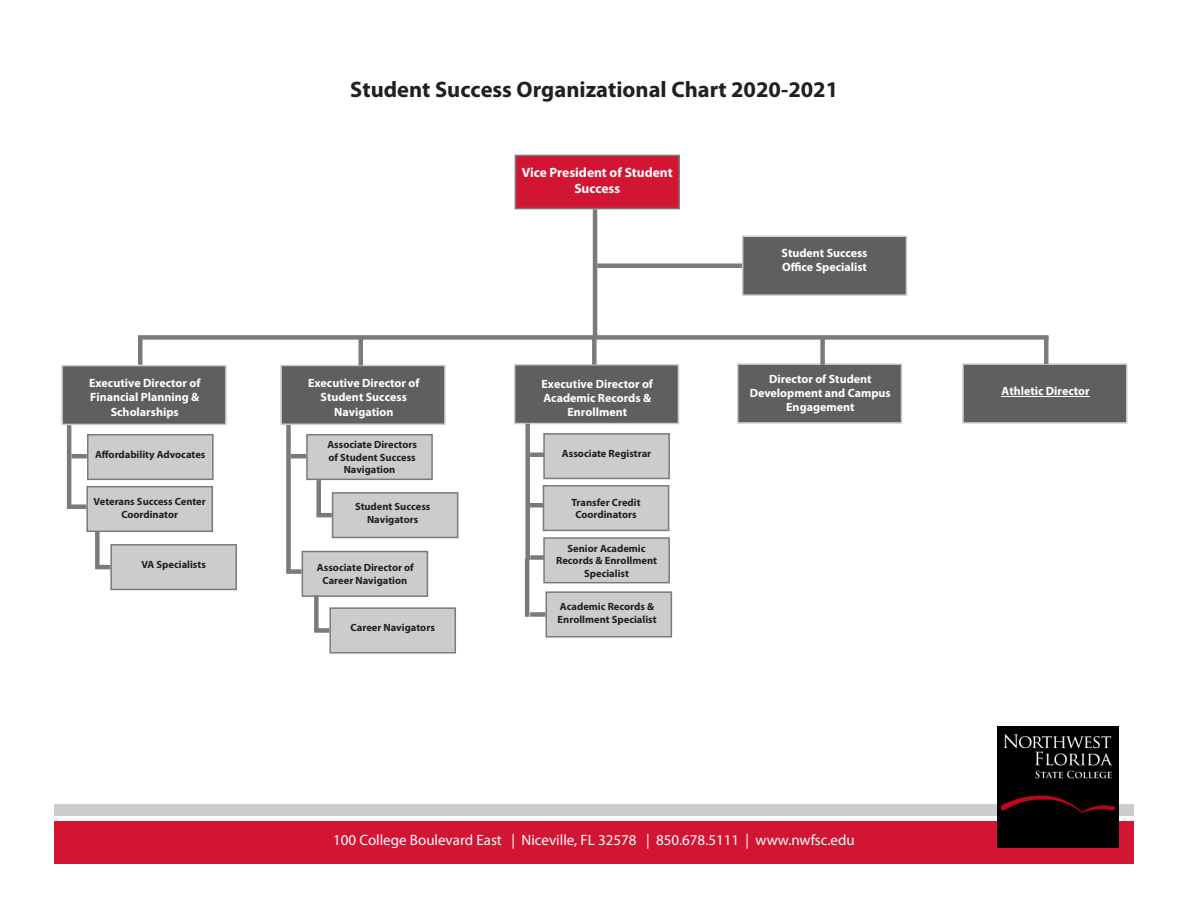
<style>
.page{position:relative;width:1188px;height:918px;background:#fff}
.page>*{position:absolute;margin:0;border:0;box-sizing:border-box;transform-origin:0 0}
.t1{font:700 22.5px "Myriad Pro";color:#231f20}
.t2{font:15px "Myriad Pro";color:#fff}
.t3{font:700 13.5px/16.2px "Myriad Pro";color:#fff;text-align:center}
.t4{font:700 12px/14.4px "Myriad Pro";color:#fff;text-align:center}
.t5{font:700 10.5px/12.6px "Myriad Pro";color:#231f20;text-align:center}
</style>
<div class="page">
<div style="left:54px;top:821px;width:1080px;height:43px;background:#d21533"></div>
<div style="left:54px;top:805px;width:1080px;height:11px;background:#cbccce"></div>
<hr style="left:287px;top:422px;width:3px;height:150px;background:#787a7d">
<div style="left:597px;top:263px;width:146px;height:5px;background:#787a7d"></div>
<div style="left:515px;top:155px;width:165px;height:54px;background:#d21533;border:2px solid #787a7d"></div>
<div style="left:742px;top:236px;width:165px;height:60px;background:#5f5f62;border:2px solid #cbccce"></div>
<div style="left:61px;top:365px;width:166px;height:60px;background:#5f5f62;border:2px solid #cbccce"></div>
<div style="left:280px;top:365px;width:166px;height:60px;background:#5f5f62;border:2px solid #cbccce"></div>
<div style="left:514px;top:364px;width:165px;height:60px;background:#5f5f62;border:2px solid #cbccce"></div>
<div style="left:737px;top:363px;width:165px;height:61px;background:#5f5f62;border:2px solid #cbccce"></div>
<div style="left:962px;top:363px;width:166px;height:61px;background:#5f5f62;border:2px solid #cbccce"></div>
<hr style="left:1001px;top:396px;width:89px;height:1px;background:#fff">
<hr style="left:138px;top:337px;width:4px;height:28px;background:#787a7d">
<div style="left:358px;top:338px;width:5px;height:27px;background:#787a7d"></div>
<div style="left:592px;top:337px;width:5px;height:28px;background:#787a7d"></div>
<div style="left:820px;top:337px;width:5px;height:28px;background:#787a7d"></div>
<hr style="left:1044px;top:337px;width:4px;height:27px;background:#787a7d">
<hr style="left:593px;top:209px;width:4px;height:129px;background:#787a7d">
<div style="left:138px;top:335px;width:910px;height:5px;background:#787a7d"></div>
<hr style="left:72px;top:454px;width:15px;height:4px;background:#787a7d">
<div style="left:530px;top:452px;width:15px;height:5px;background:#787a7d"></div>
<hr style="left:291px;top:454px;width:15px;height:4px;background:#787a7d">
<div style="left:71px;top:504px;width:15px;height:5px;background:#787a7d"></div>
<hr style="left:530px;top:503px;width:15px;height:4px;background:#787a7d">
<div style="left:530px;top:555px;width:16px;height:5px;background:#787a7d"></div>
<div style="left:286px;top:569px;width:16px;height:5px;background:#787a7d"></div>
<hr style="left:95px;top:565px;width:15px;height:4px;background:#787a7d">
<hr style="left:316px;top:513px;width:16px;height:4px;background:#787a7d">
<div style="left:314px;top:628px;width:15px;height:5px;background:#787a7d"></div>
<div style="left:87px;top:434px;width:127px;height:46px;background:#cbccce;border:2px solid #787a7d"></div>
<div style="left:543px;top:433px;width:127px;height:46px;background:#cbccce;border:2px solid #787a7d"></div>
<div style="left:306px;top:434px;width:127px;height:46px;background:#cbccce;border:2px solid #787a7d"></div>
<div style="left:86px;top:486px;width:127px;height:46px;background:#cbccce;border:2px solid #787a7d"></div>
<div style="left:543px;top:485px;width:126px;height:46px;background:#cbccce;border:2px solid #787a7d"></div>
<div style="left:543px;top:537px;width:127px;height:46px;background:#cbccce;border:2px solid #787a7d"></div>
<div style="left:302px;top:551px;width:126px;height:46px;background:#cbccce;border:2px solid #787a7d"></div>
<div style="left:110px;top:544px;width:127px;height:46px;background:#cbccce;border:2px solid #787a7d"></div>
<div style="left:332px;top:492px;width:126px;height:46px;background:#cbccce;border:2px solid #787a7d"></div>
<div style="left:329px;top:607px;width:127px;height:47px;background:#cbccce;border:2px solid #787a7d"></div>
<hr style="left:67px;top:425px;width:4px;height:84px;background:#787a7d">
<div style="left:525px;top:424px;width:5px;height:136px;background:#787a7d"></div>
<div style="left:95px;top:532px;width:5px;height:34px;background:#787a7d"></div>
<div style="left:316px;top:480px;width:5px;height:34px;background:#787a7d"></div>
<div style="left:314px;top:595px;width:5px;height:35px;background:#787a7d"></div>
<div style="left:530px;top:612px;width:16px;height:5px;background:#787a7d"></div>
<div style="left:546px;top:591px;width:126px;height:47px;background:#cbccce;border:2px solid #787a7d"></div>
<div style="left:524px;top:559px;width:6px;height:58px;background:#787a7d"></div>
<img style="left:997px;top:727px;width:122px;height:121px">
<p class="t1" style="left:350px;top:74px;width:489px">Student Success Organizational Chart 2020-2021</p>
<p class="t3" style="left:522px;top:164px;width:152px">Vice President of Student<br>Success</p>
<p class="t4" style="left:782px;top:245px;width:87px;text-align:left">Student Success<br>Office Specialist</p>
<p class="t4" style="left:89px;top:375px;width:113px">Executive Director of<br>Financial Planning &amp;<br>Scholarships</p>
<p class="t4" style="left:308px;top:375px;width:113px">Executive Director of<br>Student Success<br>Navigation</p>
<p class="t4" style="left:542px;top:376px;width:113px">Executive Director of<br>Academic Records &amp;<br>Enrollment</p>
<p class="t4" style="left:750px;top:371px;width:142px">Director of Student<br>Development and Campus<br>Engagement</p>
<p class="t5" style="left:327px;top:438px;width:91px">Associate Directors of Student Success<br>Navigation</p>
<p class="t5" style="left:95px;top:447px;width:112px">Affordability Advocates</p>
<p class="t5" style="left:562px;top:447px;width:91px">Associate Registrar</p>
<p class="t5" style="left:94px;top:495px;width:114px">Veterans Success Center<br>Coordinator</p>
<p class="t5" style="left:571px;top:496px;width:71px">Transfer Credit<br>Coordinators</p>
<p class="t5" style="left:556px;top:541px;width:102px">Senior Academic<br>Records &amp; Enrollment<br>Specialist</p>
<p class="t5" style="left:355px;top:500px;width:77px">Student Success<br>Navigators</p>
<p class="t5" style="left:141px;top:557px;width:66px">VA Specialists</p>
<p class="t5" style="left:317px;top:561px;width:98px">Associate Director of<br>Career Navigation</p>
<p class="t5" style="left:351px;top:621px;width:86px">Career Navigators</p>
<p class="t5" style="left:558px;top:600px;width:101px;text-align:left">Academic Records &amp;<br>Enrollment Specialist</p>
<h2 class="t2" style="left:333px;top:830px;width:523px">100 College Boulevard East | Niceville, FL 32578 | 850.678.5111 | www.nwfsc.edu</h2>
<p class="t4" style="left:1001px;top:383px;width:90px">Athletic Director</p>
</div>
